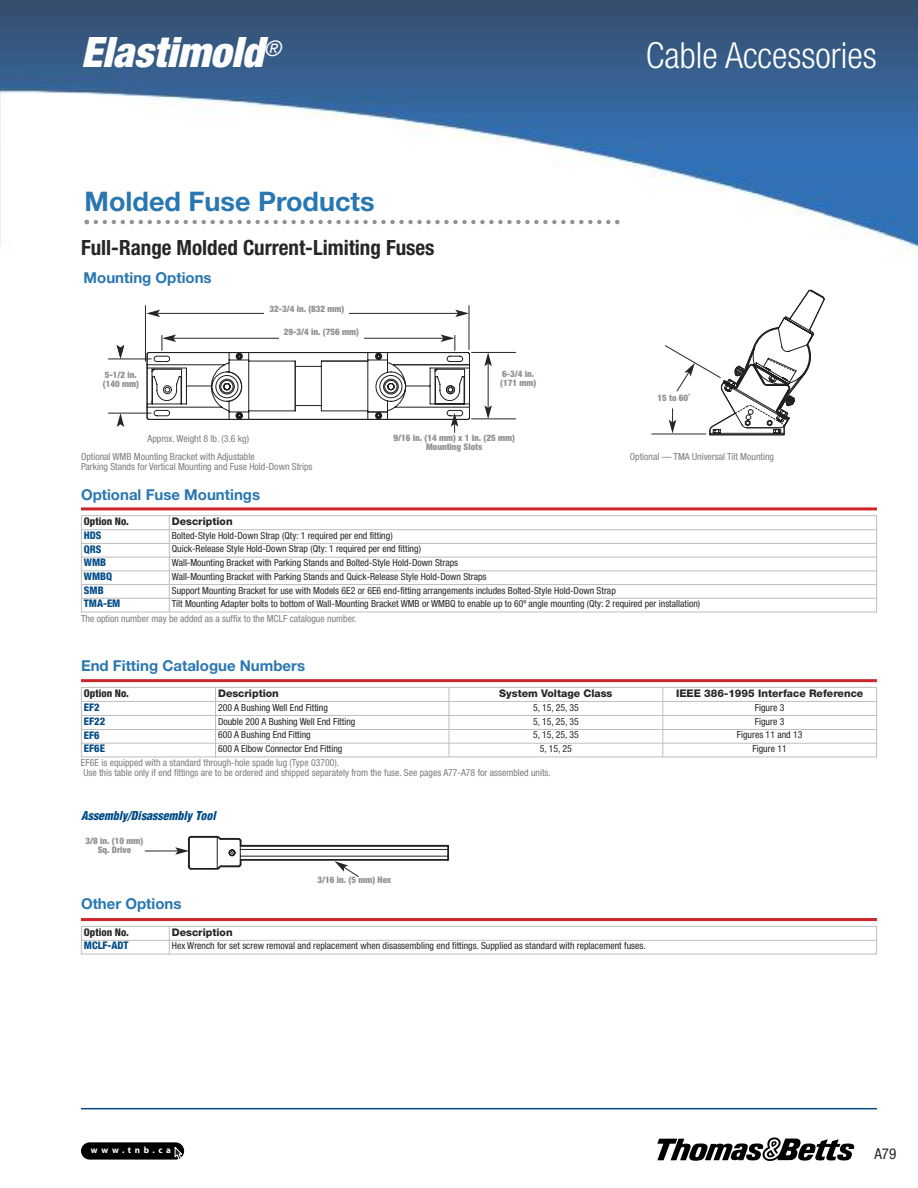
<style>
.page{position:relative;width:918px;height:1188px;background:#fff}
.page>*{position:absolute;margin:0;border:0;box-sizing:border-box;transform-origin:0 0}
.t1{font:italic 900 condensed 42px "Helvetica Neue LT Std";color:#fff}
.t2{font:300 condensed 36px "Helvetica Neue LT Std";color:#fff}
.t3{font:700 27px "Helvetica Neue LT Std";color:#2977b1}
.t4{font:700 condensed 21px "Helvetica Neue LT Std";color:#272627}
.t5{font:700 15px "Helvetica Neue LT Std";color:#2977b1}
.t6{font:condensed 15px "Helvetica Neue LT Std";color:#272627}
.t7{font:italic 900 condensed 12px "Helvetica LT Std";color:#004b86}
.t8{font:800 10.5px "Helvetica Neue LT Std";color:#272627}
.t9{font:800 condensed 10.5px "Helvetica Neue LT Std";color:#004b86}
.t10{font:800 condensed 10.5px "Helvetica Neue LT Std";color:#272627}
.t11{font:condensed 9.75px "Helvetica Neue LT Std";color:#272627}
.t12{font:condensed 9.75px/9.8px "Helvetica Neue LT Std";color:#7d7d7d}
.t13{font:900 condensed 9px/9px "Helvetica Neue LT Std";color:#939393;text-align:center}
.t14{font:700 9px "Myriad Pro";letter-spacing:.405em;color:#fff}
</style>
<div class="page">
<img style="left:0;top:0;width:918px;height:252px">
<hr style="left:81px;top:1108px;width:796px;height:1px;background:#004b86">
<svg style="left:657px;top:1137px;width:197px;height:24px"></svg>
<div style="left:81px;top:1142px;width:103px;height:18px;background:#000;border-radius:9px"></div>
<svg style="left:175px;top:1147px;width:7px;height:13px"></svg>
<hr style="left:145px;top:305px;width:1px;height:56px;background:#272627">
<hr style="left:469px;top:305px;width:1px;height:45px;background:#272627">
<hr style="left:471px;top:352px;width:45px;height:1px;background:#272627">
<hr style="left:651px;top:434px;width:55px;height:1px;background:#272627">
<hr style="left:108px;top:413px;width:43px;height:1px;background:#272627">
<hr style="left:488px;top:364px;width:1px;height:44px;background:#272627">
<svg style="left:484px;top:352px;width:8px;height:14px"></svg>
<svg style="left:484px;top:405px;width:8px;height:14px"></svg>
<svg style="left:664px;top:290px;width:161px;height:145px"></svg>
<hr style="left:158px;top:313px;width:300px;height:1px;background:#272627">
<svg style="left:455px;top:310px;width:14px;height:7px"></svg>
<svg style="left:146px;top:310px;width:14px;height:7px"></svg>
<hr style="left:108px;top:359px;width:43px;height:1px;background:#272627">
<svg style="left:117px;top:345px;width:7px;height:14px"></svg>
<svg style="left:117px;top:413px;width:7px;height:14px"></svg>
<svg style="left:147px;top:334px;width:323px;height:99px"></svg>
<div style="left:279px;top:329px;width:85px;height:17px;background:#fff"></div>
<hr style="left:471px;top:419px;width:45px;height:1px;background:#272627">
<div style="left:265px;top:305px;width:84px;height:14px;background:#fff"></div>
<hr style="left:81px;top:515px;width:1px;height:97px;background:#bebebe">
<hr style="left:169px;top:515px;width:1px;height:97px;background:#bebebe">
<hr style="left:876px;top:515px;width:1px;height:97px;background:#bebebe">
<hr style="left:81px;top:515px;width:796px;height:1px;background:#bebebe">
<hr style="left:81px;top:529px;width:796px;height:1px;background:#bebebe">
<hr style="left:81px;top:543px;width:796px;height:1px;background:#bebebe">
<hr style="left:81px;top:557px;width:796px;height:1px;background:#bebebe">
<hr style="left:81px;top:570px;width:796px;height:1px;background:#bebebe">
<hr style="left:81px;top:584px;width:796px;height:1px;background:#bebebe">
<hr style="left:81px;top:598px;width:796px;height:1px;background:#bebebe">
<hr style="left:81px;top:612px;width:796px;height:1px;background:#bebebe">
<hr style="left:81px;top:507px;width:796px;height:3px;background:#cc262b">
<hr style="left:81px;top:687px;width:1px;height:70px;background:#bebebe">
<hr style="left:215px;top:687px;width:1px;height:70px;background:#bebebe">
<hr style="left:449px;top:687px;width:1px;height:70px;background:#bebebe">
<hr style="left:662px;top:687px;width:1px;height:70px;background:#bebebe">
<hr style="left:876px;top:687px;width:1px;height:70px;background:#bebebe">
<hr style="left:81px;top:687px;width:796px;height:1px;background:#bebebe">
<hr style="left:81px;top:701px;width:796px;height:1px;background:#bebebe">
<hr style="left:81px;top:715px;width:796px;height:1px;background:#bebebe">
<hr style="left:81px;top:729px;width:796px;height:1px;background:#bebebe">
<hr style="left:81px;top:743px;width:796px;height:1px;background:#bebebe">
<hr style="left:81px;top:757px;width:796px;height:1px;background:#bebebe">
<hr style="left:81px;top:679px;width:796px;height:3px;background:#cc262b">
<svg style="left:81px;top:927px;width:1px;height:27px"></svg>
<svg style="left:169px;top:927px;width:1px;height:27px"></svg>
<svg style="left:876px;top:927px;width:1px;height:27px"></svg>
<hr style="left:81px;top:926px;width:796px;height:1px;background:#bebebe">
<hr style="left:81px;top:940px;width:796px;height:1px;background:#bebebe">
<hr style="left:81px;top:954px;width:796px;height:1px;background:#bebebe">
<hr style="left:81px;top:918px;width:796px;height:3px;background:#cc262b">
<hr style="left:145px;top:851px;width:33px;height:1px;background:#272627">
<svg style="left:175px;top:836px;width:274px;height:41px"></svg>
<svg style="left:85px;top:220px;width:535px;height:4px"></svg>
<h1 class="t1" style="left:81px;top:38px;width:201px">Elastimold<sup>®</sup></h1>
<h2 class="t2" style="left:646px;top:42px;width:233px">Cable Accessories</h2>
<h3 class="t3" style="left:85px;top:192px;width:292px">Molded Fuse Products</h3>
<h3 class="t4" style="left:81px;top:240px;width:355px">Full-Range Molded Current-Limiting Fuses</h3>
<h3 class="t5" style="left:84px;top:272px;width:130px">Mounting Options</h3>
<p class="t13" style="left:103px;top:371px;width:38px;text-align:left">5-1/2 in. (140 mm)</p>
<p class="t13" style="left:269px;top:305px;width:77px">32-3/4 in. (832 mm)</p>
<p class="t13" style="left:284px;top:328px;width:77px">29-3/4 in. (756 mm)</p>
<p class="t13" style="left:500px;top:370px;width:38px;text-align:left">6-3/4 in. (171 mm)</p>
<p class="t13" style="left:658px;top:394px;width:35px">15 to 60˚</p>
<p class="t12" style="left:147px;top:434px;width:103px">Approx. Weight 8 lb. (3.6 kg)</p>
<p class="t13" style="left:393px;top:434px;width:123px">9/16 in. (14 mm) x 1 in. (25 mm)<br>Mounting Slots</p>
<p class="t12" style="left:81px;top:453px;width:233px">Optional WMB Mounting Bracket with Adjustable<br>Parking Stands for Vertical Mounting and Fuse Hold-Down Strips</p>
<p class="t12" style="left:630px;top:453px;width:146px">Optional — TMA Universal Tilt Mounting</p>
<h3 class="t5" style="left:81px;top:489px;width:181px">Optional Fuse Mountings</h3>
<p class="t10" style="left:84px;top:517px;width:47px">Option No.</p>
<p class="t8" style="left:172px;top:517px;width:62px">Description</p>
<p class="t9" style="left:84px;top:531px;width:19px">HDS</p>
<p class="t11" style="left:172px;top:532px;width:222px">Bolted-Style Hold-Down Strap (Qty: 1 required per end fitting)</p>
<p class="t9" style="left:84px;top:545px;width:19px">QRS</p>
<p class="t11" style="left:172px;top:545px;width:251px">Quick-Release Style Hold-Down Strap (Qty: 1 required per end fitting)</p>
<p class="t9" style="left:84px;top:559px;width:24px">WMB</p>
<p class="t11" style="left:172px;top:559px;width:288px">Wall-Mounting Bracket with Parking Stands and Bolted-Style Hold-Down Straps</p>
<p class="t9" style="left:84px;top:572px;width:30px">WMBQ</p>
<p class="t11" style="left:172px;top:573px;width:316px">Wall-Mounting Bracket with Parking Stands and Quick-Release Style Hold-Down Straps</p>
<p class="t9" style="left:84px;top:586px;width:21px">SMB</p>
<p class="t11" style="left:172px;top:587px;width:446px">Support Mounting Bracket for use with Models 6E2 or 6E6 end-fitting arrangements includes Bolted-Style Hold-Down Strap</p>
<p class="t9" style="left:84px;top:600px;width:38px">TMA-EM</p>
<p class="t11" style="left:172px;top:600px;width:530px">Tilt Mounting Adapter bolts to bottom of Wall-Mounting Bracket WMB or WMBQ to enable up to 60º angle mounting (Qty: 2 required per installation)</p>
<p class="t12" style="left:81px;top:614px;width:277px">The option number may be added as a suffix to the MCLF catalogue number.</p>
<h3 class="t5" style="left:81px;top:661px;width:226px">End Fitting Catalogue Numbers</h3>
<p class="t10" style="left:84px;top:689px;width:47px">Option No.</p>
<p class="t8" style="left:218px;top:689px;width:62px">Description</p>
<p class="t8" style="left:499px;top:689px;width:115px">System Voltage Class</p>
<p class="t8" style="left:676px;top:689px;width:189px">IEEE 386-1995 Interface Reference</p>
<p class="t9" style="left:84px;top:703px;width:17px">EF2</p>
<p class="t11" style="left:218px;top:704px;width:111px">200 A Bushing Well End Fitting</p>
<p class="t11" style="left:533px;top:704px;width:47px">5, 15, 25, 35</p>
<p class="t11" style="left:755px;top:704px;width:31px">Figure 3</p>
<p class="t9" style="left:84px;top:717px;width:23px">EF22</p>
<p class="t11" style="left:218px;top:718px;width:139px">Double 200 A Bushing Well End Fitting</p>
<p class="t11" style="left:533px;top:718px;width:47px">5, 15, 25, 35</p>
<p class="t11" style="left:755px;top:718px;width:31px">Figure 3</p>
<p class="t9" style="left:84px;top:731px;width:17px">EF6</p>
<p class="t11" style="left:218px;top:731px;width:94px">600 A Bushing End Fitting</p>
<p class="t11" style="left:533px;top:731px;width:47px">5, 15, 25, 35</p>
<p class="t11" style="left:737px;top:731px;width:67px">Figures 11 and 13</p>
<p class="t9" style="left:84px;top:745px;width:23px">EF6E</p>
<p class="t11" style="left:218px;top:745px;width:126px">600 A Elbow Connector End Fitting</p>
<p class="t11" style="left:540px;top:745px;width:34px">5, 15, 25</p>
<p class="t11" style="left:753px;top:745px;width:36px">Figure 11</p>
<p class="t12" style="left:81px;top:759px;width:471px">EF6E is equipped with a standard through-hole spade lug (Type 03700).<br>Use this table only if end fittings are to be ordered and shipped separately from the fuse. See pages A77-A78 for assembled units.</p>
<p class="t7" style="left:81px;top:811px;width:136px">Assembly/Disassembly Tool</p>
<p class="t13" style="left:86px;top:837px;width:59px">3/8 in. (10 mm)<br>Sq. Drive</p>
<h3 class="t5" style="left:81px;top:899px;width:102px">Other Options</h3>
<p class="t13" style="left:318px;top:876px;width:75px">3/16 in. (5 mm) Hex</p>
<p class="t10" style="left:84px;top:928px;width:47px">Option No.</p>
<p class="t8" style="left:172px;top:928px;width:62px">Description</p>
<p class="t9" style="left:84px;top:942px;width:46px">MCLF-ADT</p>
<p class="t11" style="left:172px;top:942px;width:475px">Hex Wrench for set screw removal and replacement when disassembling end fittings. Supplied as standard with replacement fuses.</p>
<p class="t14" style="left:91px;top:1147px;width:81px">www.tnb.ca</p>
<h3 class="t6" style="left:874px;top:1148px;width:23px">A79</h3>
</div>
